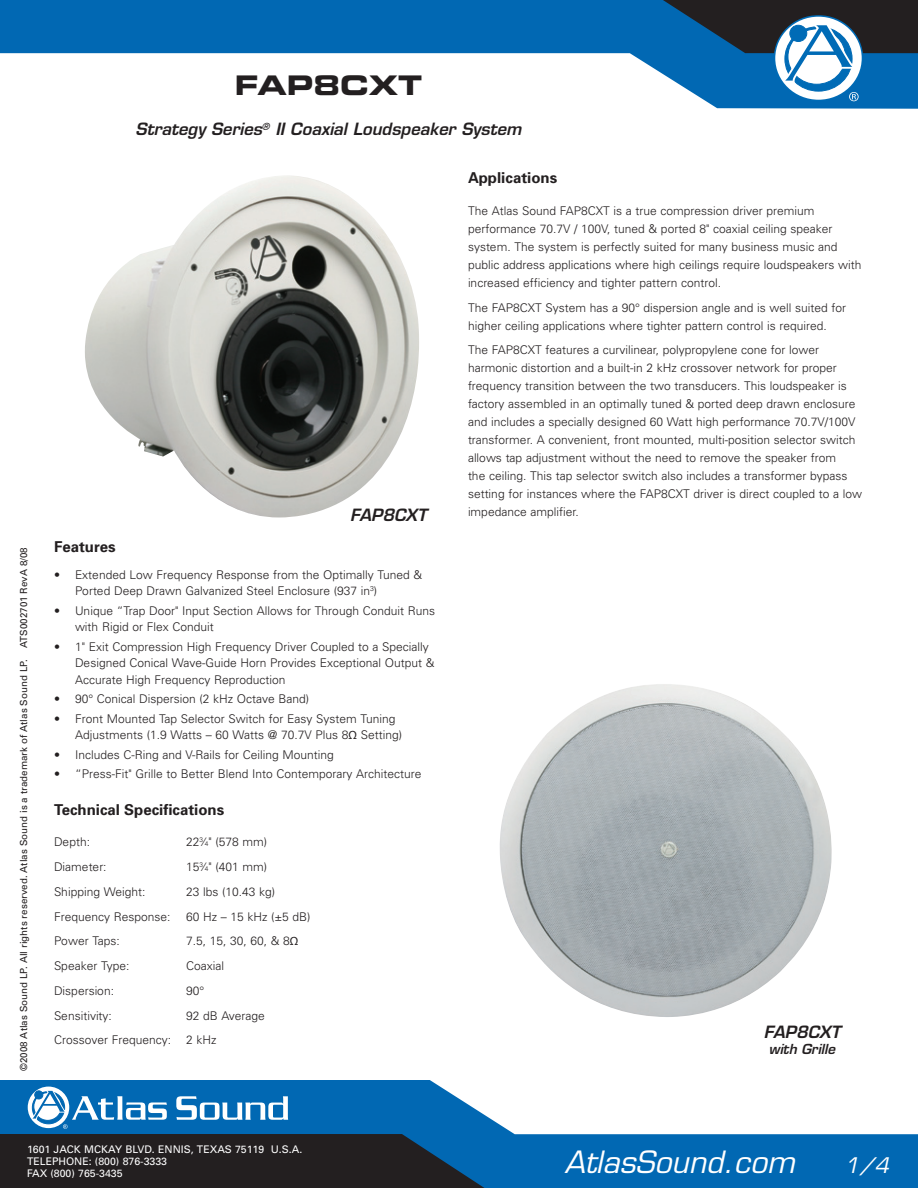
<style>
.page{position:relative;width:918px;height:1188px;background:#fff}
.page>*{position:absolute;margin:0;border:0;box-sizing:border-box;transform-origin:0 0}
.t1{font:italic 30px "Eurostile";color:#fff}
.Heading___8_8_8{font:27px "Eurostile Bold Extended Two";color:#231f20}
.t2{font:italic 21px "Eurostile";color:#fff}
.Sub_Heading___8_8_8{font:italic 600 16.5px "Eurostile";color:#231f20}
.Section_Heading___8{font:700 15px "Univers";color:#231f20}
.Sub_Heading___8_8_8-2{font:italic 600 13.5px "Eurostile";color:#231f20}
.Body_Copy___8_8_8{font:300 12px/18px "Univers";color:#231f20}
.Bullet_List___8_8_8{font:300 12px/16.5px "Univers";color:#231f20}
.t3{font:10.5px "Univers";color:#fff}
.t4{font:9.75px "Univers";color:#231f20}
.s1{font-family:"Myriad Pro";font-weight:400}
.s2{font-size:6.6px}
</style>
<div class="page">
<svg style="left:0;top:1080px;width:918px;height:108px;fill:#0168b3"></svg>
<svg style="left:27px;top:1086px;width:43px;height:43px"></svg>
<div style="left:28px;top:1087px;width:41px;height:41px;background:#fff;border-radius:50%"></div>
<svg style="left:0;top:1089px;width:484px;height:99px;background:#224d6d"></svg>
<svg style="left:0;top:0;width:918px;height:109px"></svg>
<svg style="left:663px;top:0;width:255px;height:101px"></svg>
<img style="left:85px;top:176px;width:334px;height:342px">
<img style="left:499px;top:684px;width:333px;height:333px">
<p class="Heading___8_8_8" style="left:235px;top:66px;width:189px">FAP8CXT</p>
<p class="Sub_Heading___8_8_8" style="left:136px;top:119px;width:387px">Strategy Series<sup>®</sup> II Coaxial Loudspeaker System</p>
<p class="Section_Heading___8" style="left:468px;top:168px;width:91px">Applications</p>
<p class="Body_Copy___8_8_8" style="left:468px;top:201px;width:395px">The Atlas Sound FAP8CXT is a true compression driver premium performance 70.7V / 100V, tuned &amp; ported 8" coaxial ceiling speaker system. The system is perfectly suited for many business music and public address applications where high ceilings require loudspeakers with increased efficiency and tighter pattern control.</p>
<p class="Body_Copy___8_8_8" style="left:468px;top:298px;width:380px">The FAP8CXT System has a 90° dispersion angle and is well suited for higher ceiling applications where tighter pattern control is required.</p>
<p class="Body_Copy___8_8_8" style="left:468px;top:341px;width:396px">The FAP8CXT features a curvilinear, polypropylene cone for lower harmonic distortion and a built-in 2 kHz crossover network for proper frequency transition between the two transducers. This loudspeaker is factory assembled in an optimally tuned &amp; ported deep drawn enclosure and includes a specially designed 60 Watt high performance 70.7V/100V transformer. A convenient, front mounted, multi-position selector switch allows tap adjustment without the need to remove the speaker from<br>the ceiling. This tap selector switch also includes a transformer bypass setting for instances where the FAP8CXT driver is direct coupled to a low</p>
<p class="t4" style="left:18px;top:1071px;width:525px;rotate:-90deg">©2008 Atlas Sound LP. All rights reserved. Atlas Sound is a trademark of Atlas Sound LP. ATS002701 RevA 8/08</p>
<p class="Sub_Heading___8_8_8" style="left:350px;top:504px;width:78px">FAP8CXT</p>
<p class="Body_Copy___8_8_8" style="left:468px;top:503px;width:112px">impedance amplifier.</p>
<p class="Section_Heading___8" style="left:54px;top:537px;width:63px">Features</p>
<p class="Bullet_List___8_8_8" style="left:75px;top:566px;width:349px;text-indent:-21px">• Extended Low Frequency Response from the Optimally Tuned &amp;<br>Ported Deep Drawn Galvanized Steel Enclosure (937 in<sup>3</sup>)</p>
<p class="Bullet_List___8_8_8" style="left:75px;top:602px;width:362px;text-indent:-21px">• Unique “Trap Door" Input Section Allows for Through Conduit Runs with Rigid or Flex Conduit</p>
<p class="Bullet_List___8_8_8" style="left:75px;top:638px;width:361px;text-indent:-21px">• 1" Exit Compression High Frequency Driver Coupled to a Specially<br>Designed Conical Wave-Guide Horn Provides Exceptional Output &amp;<br>Accurate High Frequency Reproduction</p>
<p class="Bullet_List___8_8_8" style="left:54px;top:690px;width:257px">• 90° Conical Dispersion (2 kHz Octave Band)</p>
<p class="Bullet_List___8_8_8" style="left:75px;top:710px;width:329px;text-indent:-21px">• Front Mounted Tap Selector Switch for Easy System Tuning<br>Adjustments (1.9 Watts – 60 Watts @ 70.7V Plus 8<span class="s1">Ω</span> Setting)</p>
<p class="Bullet_List___8_8_8" style="left:54px;top:746px;width:281px">• Includes C-Ring and V-Rails for Ceiling Mounting</p>
<p class="Bullet_List___8_8_8" style="left:54px;top:765px;width:369px">• “Press-Fit" Grille to Better Blend Into Contemporary Architecture</p>
<p class="Section_Heading___8" style="left:54px;top:800px;width:172px">Technical Specifications</p>
<p class="Body_Copy___8_8_8" style="left:54px;top:833px;width:38px">Depth:</p>
<p class="Body_Copy___8_8_8" style="left:186px;top:833px;width:83px">22<sup>3</sup>⁄<span class="s2">4</span>" (578 mm)</p>
<p class="Body_Copy___8_8_8" style="left:54px;top:857px;width:54px">Diameter:</p>
<p class="Body_Copy___8_8_8" style="left:186px;top:857px;width:83px">15<sup>3</sup>⁄<span class="s2">4</span>" (401 mm)</p>
<p class="Body_Copy___8_8_8" style="left:54px;top:882px;width:93px">Shipping Weight:</p>
<p class="Body_Copy___8_8_8" style="left:186px;top:882px;width:91px">23 lbs (10.43 kg)</p>
<p class="Body_Copy___8_8_8" style="left:54px;top:907px;width:118px">Frequency Response:</p>
<p class="Body_Copy___8_8_8" style="left:186px;top:907px;width:126px">60 Hz – 15 kHz (±5 dB)</p>
<p class="Body_Copy___8_8_8" style="left:54px;top:932px;width:67px">Power Taps:</p>
<p class="Body_Copy___8_8_8" style="left:186px;top:932px;width:114px">7.5, 15, 30, 60, &amp; 8<span class="s1">Ω</span></p>
<p class="Body_Copy___8_8_8" style="left:54px;top:956px;width:77px">Speaker Type:</p>
<p class="Body_Copy___8_8_8" style="left:186px;top:956px;width:40px">Coaxial</p>
<p class="Body_Copy___8_8_8" style="left:54px;top:981px;width:62px">Dispersion:</p>
<p class="Body_Copy___8_8_8" style="left:186px;top:981px;width:20px">90°</p>
<p class="Body_Copy___8_8_8" style="left:54px;top:1006px;width:59px">Sensitivity:</p>
<p class="Body_Copy___8_8_8" style="left:186px;top:1006px;width:80px">92 dB Average</p>
<p class="Body_Copy___8_8_8" style="left:54px;top:1031px;width:164px">Crossover Frequency: 2 kHz</p>
<p class="Sub_Heading___8_8_8" style="left:764px;top:1022px;width:78px">FAP8CXT</p>
<p class="Sub_Heading___8_8_8-2" style="left:769px;top:1041px;width:68px">with Grille</p>
<p class="t3" style="left:27px;top:1143px;width:277px">1601 JACK MCKAY BLVD. ENNIS, TEXAS 75119 U.S.A.</p>
<p class="t3" style="left:27px;top:1155px;width:142px">TELEPHONE: (800) 876-3333</p>
<p class="t3" style="left:27px;top:1167px;width:97px">FAX (800) 765-3435</p>
<p class="t1" style="left:564px;top:1144px;width:232px">AtlasSound.com</p>
<p class="t2" style="left:845px;top:1153px;width:46px">1/4</p>
</div>
